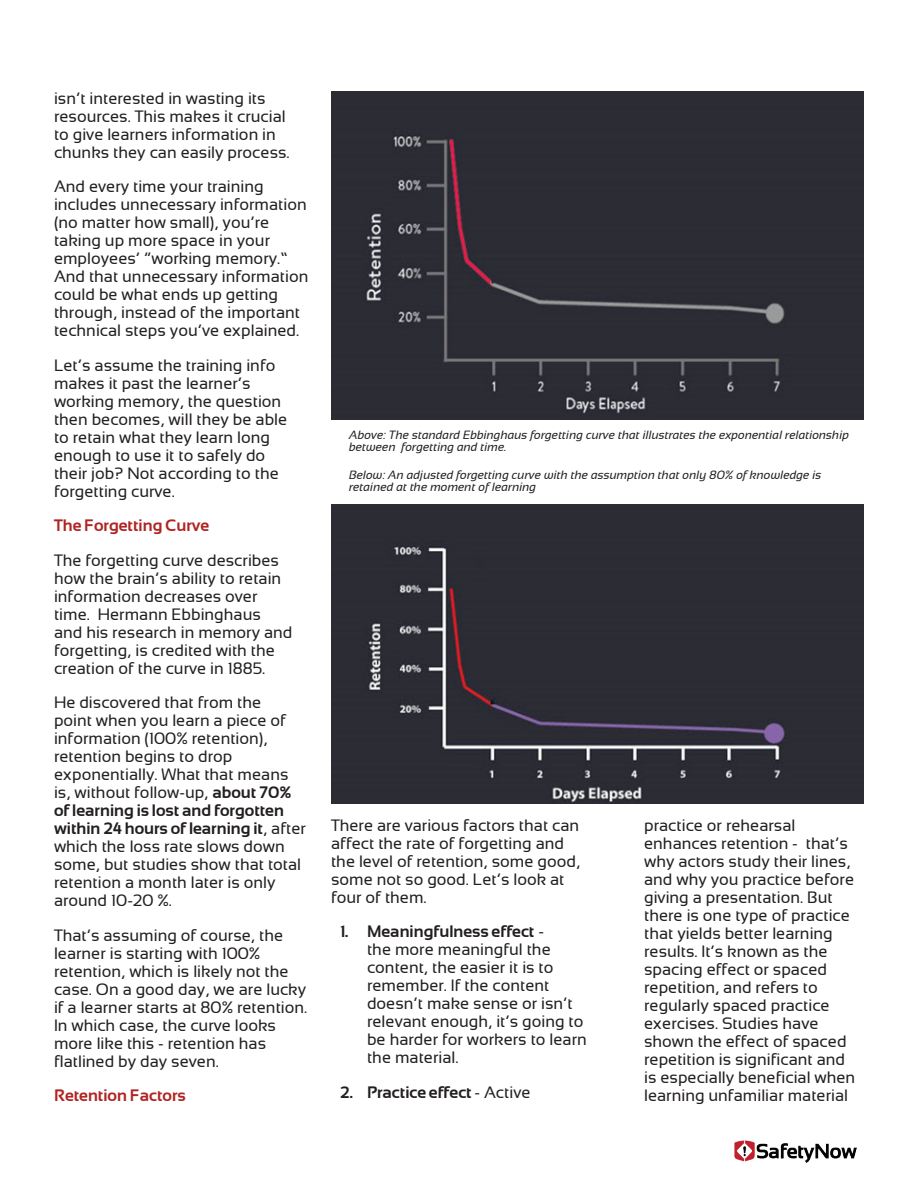
<style>
.page{position:relative;width:918px;height:1188px;background:#fff}
.page>*{position:absolute;margin:0;border:0;box-sizing:border-box;transform-origin:0 0}
.t1{font:16.5px/18px "Sansation";color:#231f20}
.t2{font:700 16.5px "Sansation";color:#b12424}
.t3{font:700 16.5px "Sansation";color:#231f20}
.t4{font:italic 12px/12px "Sansation";color:#231f20}
.s1{font-weight:700}
.s2{font-weight:400}
</style>
<div class="page">
<img style="left:734px;top:1140px;width:123px;height:23px">
<div style="left:331px;top:92px;width:533px;height:327px;background:#2c2c34"></div>
<div style="left:331px;top:505px;width:533px;height:299px;background:#2c2c34"></div>
<p class="t1" style="left:54px;top:89px;width:237px">isn’t interested in wasting its resources. This makes it crucial to give learners information in chunks they can easily process.</p>
<p class="t1" style="left:54px;top:177px;width:256px">And every time your training includes unnecessary information (no matter how small), you’re taking up more space in your employees’ “working memory.”<br>And that unnecessary information could be what ends up getting through, instead of the important technical steps you’ve explained.</p>
<p class="t1" style="left:54px;top:356px;width:235px">Let’s assume the training info makes it past the learner’s working memory, the question then becomes, will they be able to retain what they learn long enough to use it to safely do their job? Not according to the forgetting curve.</p>
<p class="t2" style="left:54px;top:516px;width:157px">The Forgetting Curve</p>
<p class="t1" style="left:54px;top:551px;width:240px">The forgetting curve describes how the brain’s ability to retain information decreases over time. Hermann Ebbinghaus and his research in memory and forgetting, is credited with the creation of the curve in 1885.</p>
<p class="t1" style="left:54px;top:693px;width:254px">He discovered that from the<br>point when you learn a piece of information (100% retention), retention begins to drop exponentially. What that means is, without follow-up, <span class="s1">about 70% of learning is lost and forgotten within 24 hours of learning it</span>, after which the loss rate slows down some, but studies show that total retention a month later is only around 10-20 %.</p>
<p class="t1" style="left:54px;top:926px;width:255px">That’s assuming of course, the learner is starting with 100% retention, which is likely not the case. On a good day, we are lucky if a learner starts at 80% retention.<br>In which case, the curve looks more like this - retention has flatlined by day seven.</p>
<p class="t2" style="left:54px;top:1086px;width:133px">Retention Factors</p>
<p class="t4" style="left:349px;top:429px;width:502px">Above: The standard Ebbinghaus forgetting curve that illustrates the exponential relationship between forgetting and time.</p>
<p class="t4" style="left:349px;top:469px;width:474px">Below: An adjusted forgetting curve with the assumption that only 80% of knowledge is retained at the moment of learning</p>
<p class="t1" style="left:331px;top:816px;width:251px">There are various factors that can affect the rate of forgetting and the level of retention, some good, some not so good. Let’s look at four of them.</p>
<p class="t1" style="left:367px;top:923px;width:221px;text-indent:-27px"><span class="s1">1. Meaningfulness effect</span> -<br>the more meaningful the content, the easier it is to remember. If the content doesn’t make sense or isn’t relevant enough, it’s going to be harder for workers to learn the material.</p>
<p class="t3" style="left:340px;top:1083px;width:192px">2. Practice effect <span class="s2">- Active</span></p>
<p class="t1" style="left:644px;top:816px;width:213px">practice or rehearsal enhances retention - that’s why actors study their lines, and why you practice before giving a presentation. But there is one type of practice that yields better learning results. It’s known as the spacing effect or spaced repetition, and refers to regularly spaced practice exercises. Studies have shown the effect of spaced repetition is significant and is especially beneficial when learning unfamiliar material</p>
</div>
